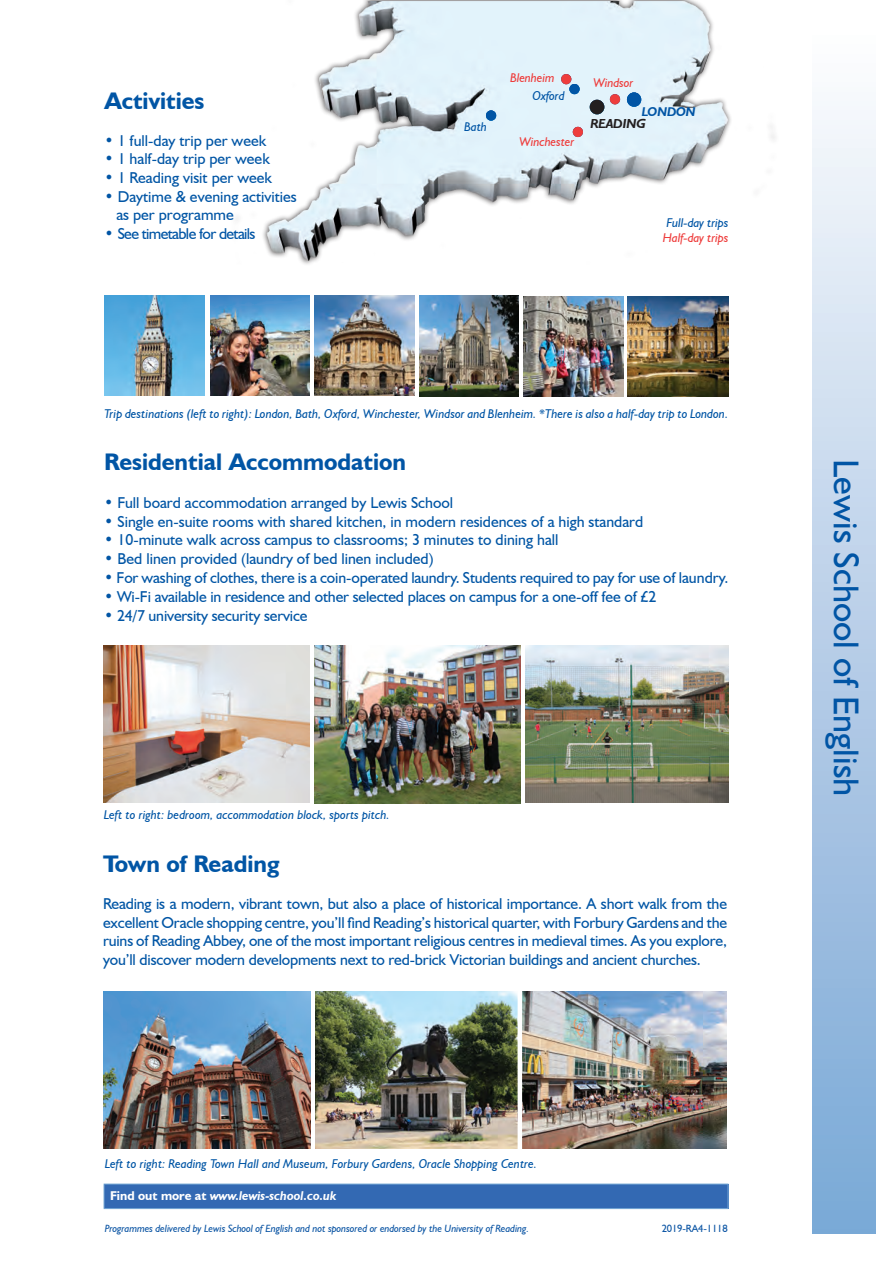
<style>
.page{position:relative;width:893px;height:1263px;background:#fff}
.page>*{position:absolute;margin:0;border:0;box-sizing:border-box;transform-origin:0 0}
.t1{font:36px "Humanist 521 BT";color:#0155a5}
.t2{font:700 24px "Humanist 521 BT";color:#0155a5}
.t3{font:15.75px/18.8px "Humanist 521 BT";color:#0155a5}
.t4{font:15.75px "Humanist 521 BT";letter-spacing:-.04em;color:#0155a5}
.t5{font:italic 700 13.05px "Humanist 521 BT";letter-spacing:-.01em;color:#231f20}
.t6{font:italic 12.75px "Humanist 521 BT";color:#0155a5}
.t7{font:italic 12.75px "Humanist 521 BT";letter-spacing:-.01em;color:#ee3d3c}
.t8{font:italic 700 12.75px "Humanist 521 BT";color:#fff}
.t9{font:italic 700 12.75px "Humanist 521 BT";letter-spacing:-.01em;color:#0155a5}
.t10{font:italic 10.5px "Humanist 521 BT";letter-spacing:-.01em;color:#0c55a4}
.t11{font:10.5px "Humanist 521 BT";letter-spacing:-.01em;color:#0c55a4}
.s1{font-style:normal}
</style>
<div class="page">
<div style="left:812px;top:30px;width:64px;height:1203px;background:linear-gradient(to bottom,#fcfbfd,#78a6d5)"></div>
<img style="left:103px;top:645px;width:206px;height:158px">
<svg style="left:518px;top:645px;width:3px;height:159px"></svg>
<img style="left:236px;top:1px;width:539px;height:263px">
<div style="left:627px;top:92px;width:14px;height:15px;background:#0155a5;border-radius:50%"></div>
<div style="left:590px;top:100px;width:14px;height:14px;background:#231f20;border-radius:50%"></div>
<img style="left:105px;top:296px;width:99px;height:99px">
<svg style="left:610px;top:94px;width:10px;height:10px"></svg>
<div style="left:610px;top:94px;width:10px;height:10px;background:#ee3d3c;border-radius:50%"></div>
<svg style="left:573px;top:127px;width:10px;height:10px"></svg>
<div style="left:573px;top:127px;width:10px;height:10px;background:#ee3d3c;border-radius:50%"></div>
<svg style="left:486px;top:110px;width:10px;height:11px"></svg>
<div style="left:486px;top:110px;width:10px;height:11px;background:#0155a5;border-radius:50%"></div>
<svg style="left:314px;top:645px;width:1px;height:159px"></svg>
<img style="left:523px;top:296px;width:101px;height:100px">
<svg style="left:561px;top:74px;width:19px;height:20px"></svg>
<div style="left:561px;top:74px;width:10px;height:10px;background:#ee3d3c;border-radius:50%"></div>
<img style="left:210px;top:295px;width:100px;height:100px">
<img style="left:419px;top:296px;width:100px;height:100px">
<img style="left:315px;top:991px;width:412px;height:158px">
<hr style="left:518px;top:986px;width:4px;height:171px;background:#fff">
<img style="left:104px;top:991px;width:206px;height:158px">
<div style="left:104px;top:1184px;width:624px;height:24px;background:#3369b3"></div>
<hr style="left:104px;top:1184px;width:624px;height:1px;background:#78a9d6">
<svg style="left:104px;top:1184px;width:1px;height:24px"></svg>
<svg style="left:728px;top:1184px;width:1px;height:24px"></svg>
<hr style="left:104px;top:1208px;width:624px;height:1px;background:#78a9d6">
<img style="left:628px;top:296px;width:100px;height:101px">
<img style="left:314px;top:296px;width:100px;height:99px">
<img style="left:315px;top:645px;width:205px;height:158px">
<img style="left:526px;top:645px;width:203px;height:157px">
<h2 class="t2" style="left:104px;top:85px;width:101px">Activities</h2>
<p class="t3" style="left:104px;top:131px;width:163px">• 1 full-day trip per week</p>
<p class="t3" style="left:104px;top:149px;width:167px">• 1 half-day trip per week</p>
<p class="t3" style="left:104px;top:168px;width:169px">• 1 Reading visit per week</p>
<p class="t3" style="left:116px;top:187px;width:182px;text-indent:-12px">• Daytime &amp; evening activities as per programme</p>
<p class="t4" style="left:104px;top:224px;width:153px">• See timetable for details</p>
<p class="t6" style="left:464px;top:118px;width:24px">Bath</p>
<p class="t7" style="left:510px;top:70px;width:46px">Blenheim</p>
<p class="t6" style="left:532px;top:88px;width:34px">Oxford</p>
<p class="t7" style="left:519px;top:134px;width:57px">Winchester</p>
<p class="t7" style="left:593px;top:74px;width:42px">Windsor</p>
<p class="t9" style="left:642px;top:104px;width:56px">LONDON</p>
<p class="t5" style="left:590px;top:116px;width:57px">READING</p>
<p class="t6" style="left:666px;top:215px;width:63px">Full-day trips</p>
<p class="t7" style="left:663px;top:230px;width:67px">Half-day trips</p>
<p class="t6" style="left:104px;top:406px;width:625px">Trip destinations (left to right): London, Bath, Oxford, Winchester, Windsor and Blenheim. *There is also a half-day trip to London.</p>
<h2 class="t2" style="left:104px;top:447px;width:303px">Residential Accommodation</h2>
<p class="t3" style="left:104px;top:492px;width:351px">• Full board accommodation arranged by Lewis School</p>
<p class="t3" style="left:104px;top:511px;width:541px">• Single en-suite rooms with shared kitchen, in modern residences of a high standard</p>
<p class="t3" style="left:104px;top:530px;width:456px">• 10-minute walk across campus to classrooms; 3 minutes to dining hall</p>
<p class="t3" style="left:104px;top:549px;width:331px">• Bed linen provided (laundry of bed linen included)</p>
<p class="t3" style="left:104px;top:568px;width:626px">• For washing of clothes, there is a coin-operated laundry. Students required to pay for use of laundry.</p>
<p class="t3" style="left:104px;top:587px;width:554px">• Wi-Fi available in residence and other selected places on campus for a one-off fee of £2</p>
<p class="t3" style="left:104px;top:606px;width:205px">• 24/7 university security service</p>
<p class="t6" style="left:104px;top:807px;width:287px">Left to right: bedroom, accommodation block, sports pitch.</p>
<h2 class="t2" style="left:103px;top:849px;width:178px">Town of Reading</h2>
<p class="t3" style="left:103px;top:894px;width:626px;text-align:justify">Reading is a modern, vibrant town, but also a place of historical importance. A short walk from the excellent Oracle shopping centre, you’ll find Reading’s historical quarter, with Forbury Gardens and the ruins of Reading Abbey, one of the most important religious centres in medieval times. As you explore, you’ll discover modern developments next to red-brick Victorian buildings and ancient churches.</p>
<p class="t6" style="left:105px;top:1156px;width:434px">Left to right: Reading Town Hall and Museum, Forbury Gardens, Oracle Shopping Centre.</p>
<p class="t8" style="left:110px;top:1187px;width:228px"><span class="s1">Find out more at</span> www.lewis-school.co.uk</p>
<p class="t10" style="left:105px;top:1222px;width:426px">Programmes delivered by Lewis School of English and not sponsored or endorsed by the University of Reading.</p>
<p class="t11" style="left:662px;top:1222px;width:68px">2019-RA4-1118</p>
<h1 class="t1" style="left:868px;top:459px;width:338px;rotate:90deg">Lewis School of English</h1>
</div>
